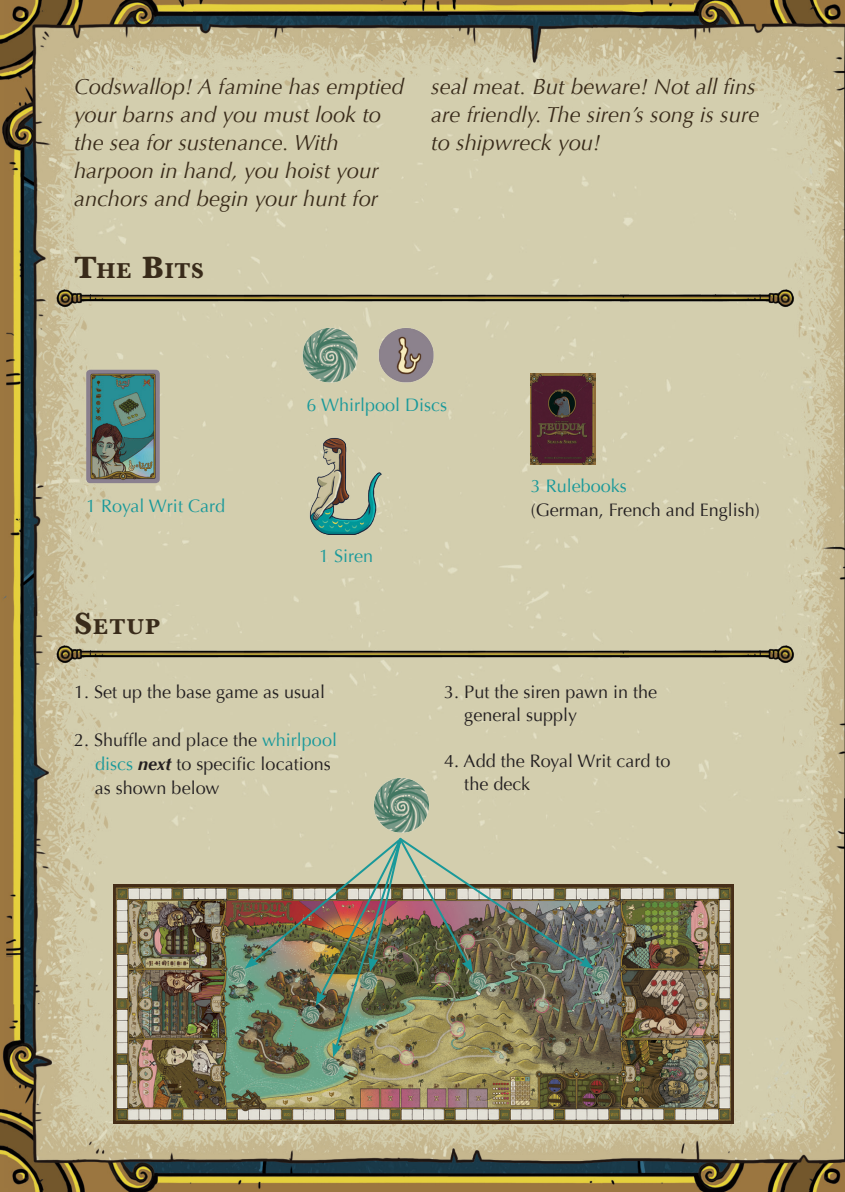
<style>
.page{position:relative;width:845px;height:1192px;background:#fff}
.page>*{position:absolute;margin:0;border:0;box-sizing:border-box;transform-origin:0 0}
.t1{font:700 22.4px "Baskerville";letter-spacing:.055em;color:#392b1a}
.t2{font:italic 22px/28px "Optima";color:#392b1a}
.t3{font:18px/23px "Optima";color:#231f20}
.t4{font:18px "Optima";color:#19999a}
.s1{font-size:32px}
.s2{color:#19999a}
.s3{font-weight:700;font-style:italic}
</style>
<div class="page">
<img style="left:0;top:0;width:844px;height:1192px">
<img style="left:114px;top:885px;width:619px;height:238px">
<img style="left:54px;top:278px;width:566px;height:31px">
<img style="left:620px;top:278px;width:180px;height:31px">
<img style="left:530px;top:374px;width:65px;height:91px">
<img style="left:54px;top:635px;width:566px;height:31px">
<img style="left:620px;top:635px;width:180px;height:31px">
<img style="left:86px;top:370px;width:74px;height:113px">
<img style="left:302px;top:432px;width:88px;height:114px">
<img style="left:298px;top:325px;width:65px;height:65px">
<img style="left:373px;top:325px;width:65px;height:65px">
<img style="left:372px;top:775px;width:60px;height:11px">
<img style="left:227px;top:964px;width:18px;height:20px">
<img style="left:320px;top:1057px;width:20px;height:20px">
<img style="left:593px;top:966px;width:18px;height:19px">
<img style="left:245px;top:786px;width:348px;height:271px">
<p class="t2" style="left:74px;top:73px;width:331px">Codswallop! A famine has emptied your barns and you must look to the sea for sustenance. With harpoon in hand, you hoist your anchors and begin your hunt for</p>
<p class="t1" style="left:74px;top:255px;width:131px"><span class="s1">T</span>HE <span class="s1">B</span>ITS</p>
<p class="t2" style="left:431px;top:73px;width:329px">seal meat. But beware! Not all fins are friendly. The siren’s song is sure to shipwreck you!</p>
<p class="t4" style="left:306px;top:395px;width:142px">6 Whirlpool Discs</p>
<p class="t4" style="left:530px;top:475px;width:98px">3 Rulebooks</p>
<p class="t4" style="left:86px;top:495px;width:140px">1 Royal Writ Card</p>
<p class="t3" style="left:530px;top:499px;width:231px">(German, French and English)</p>
<p class="t1" style="left:74px;top:611px;width:87px"><span class="s1">S</span>ETUP</p>
<p class="t4" style="left:319px;top:545px;width:56px">1 Siren</p>
<p class="t3" style="left:74px;top:681px;width:253px">1. Set up the base game as usual</p>
<p class="t3" style="left:95px;top:728px;width:244px;line-height:24px;text-indent:-21px">2. Shuffle and place the <span class="s2">whirlpool discs</span> <span class="s3">next</span> to specific locations as shown below</p>
<p class="t3" style="left:464px;top:680px;width:194px;text-indent:-20px">3. Put the siren pawn in the general supply</p>
<p class="t3" style="left:464px;top:749px;width:208px;text-indent:-20px">4. Add the Royal Writ card to the deck</p>
</div>
